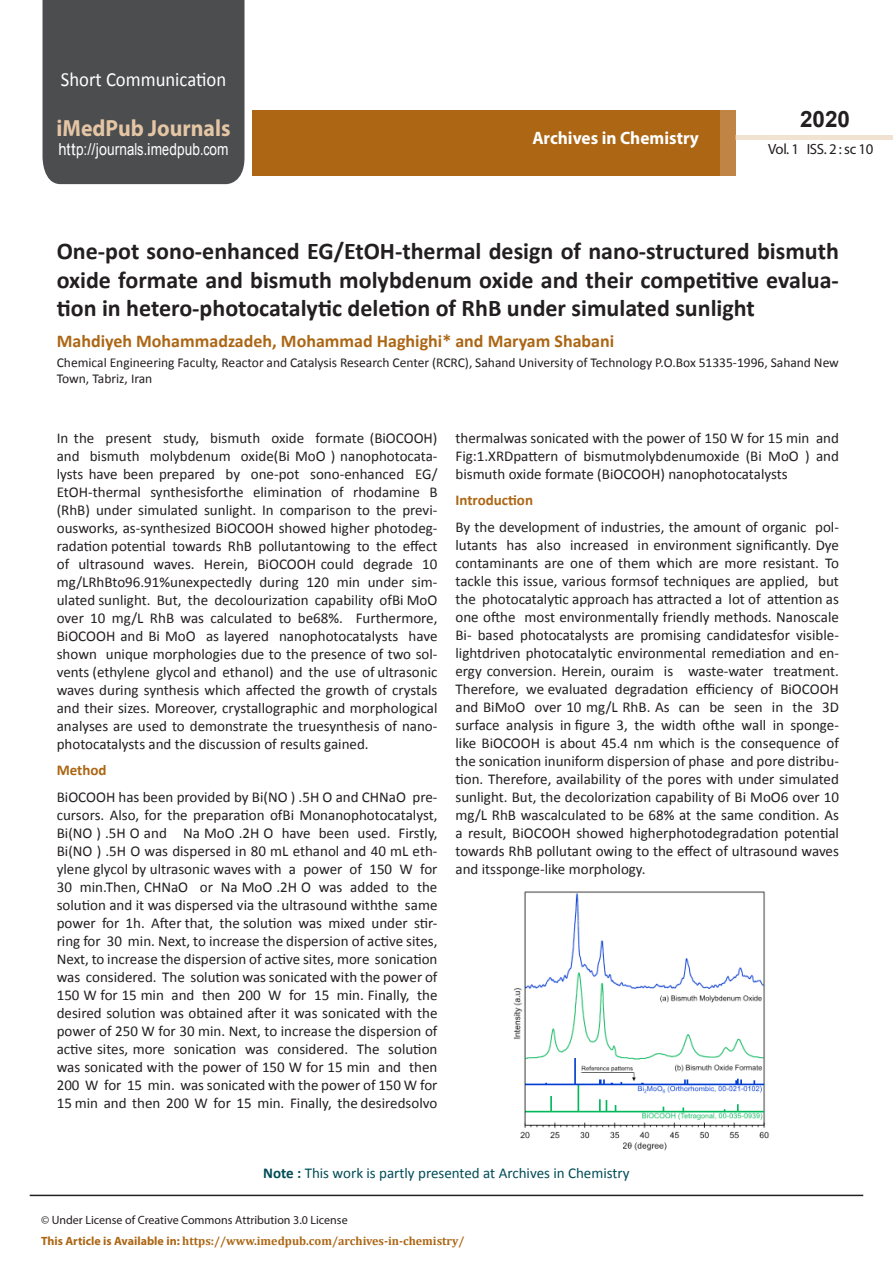
<style>
.page{position:relative;width:893px;height:1263px;background:#fff}
.page>*{position:absolute;margin:0;border:0;box-sizing:border-box;transform-origin:0 0}
.t1{font:700 24px/28.8px "Calibri";color:#231f20;text-align:justify}
.t2{font:700 23.4px "Myriad Pro";color:#e4c5a4;scale:.93 1}
.t3{font:700 22.5px "Arial";color:#231f20}
.t4{font:20.1px "Calibri";color:#fff;scale:.93 1}
.t5{font:700 18px "Calibri";color:#ac6614}
.t6{font:700 18px "Myriad Pro";color:#fff;scale:.96 1}
.t7{font:16.5px "Arial";letter-spacing:.005em;color:#fff;scale:.89 1}
.t8{font:15px/18px "Calibri";color:#231f20;text-align:justify}
.t9{font:15px "Calibri";color:#014c56}
.t10{font:700 15px "Calibri";color:#ac6614}
.t11{font:14.85px "Myriad Pro";letter-spacing:-.03em;color:#231f20}
.t12{font:13.5px/16.2px "Calibri";color:#231f20}
.t13{font:700 12px "Cambria";color:#ac6614}
.t14{font:12px "Myriad Pro";color:#231f20}
.s1{font-family:"Calibri"}
.s2{font-weight:700}
.s3{font-family:"Myriad Pro"}
</style>
<div class="page">
<div style="left:43px;top:0;width:201px;height:184px;background:#4c4d4f"></div>
<div style="left:252px;top:110px;width:469px;height:66px;background:#ac6614"></div>
<div style="left:720px;top:110px;width:16px;height:66px;background:#c08544"></div>
<div style="left:736px;top:135px;width:157px;height:5px;background:#f1e2d1"></div>
<hr style="left:30px;top:1195px;width:833px;height:1px;background:#231f20">
<img style="left:513px;top:891px;width:256px;height:260px">
<h3 class="t4" style="left:61px;top:66px;width:179px">Short Communication</h3>
<h2 class="t2" style="left:57px;top:113px;width:188px">iMedPub Journals</h2>
<p class="t7" style="left:58px;top:139px;width:193px">http://journals<span class="s1">.</span>imedpub<span class="s1">.</span>com</p>
<p class="t6" style="left:532px;top:126px;width:175px">Archives in Chemistry</p>
<h3 class="t3" style="left:800px;top:104px;width:52px">2020</h3>
<p class="t11" style="left:768px;top:140px;width:107px">Vol. 1 ISS. 2 : sc 10</p>
<p class="t1" style="left:57px;top:236px;width:784px">One-pot sono-enhanced EG/EtOH-thermal design of nano-structured bismuth oxide formate and bismuth molybdenum oxide and their competitive evalua&shy;tion in hetero-photocatalytic deletion of RhB under simulated sunlight</p>
<p class="t5" style="left:57px;top:329px;width:559px">Mahdiyeh Mohammadzadeh, Mohammad Haghighi* and Maryam Shabani</p>
<p class="t12" style="left:57px;top:354px;width:784px">Chemical Engineering Faculty, Reactor and Catalysis Research Center (RCRC), Sahand University of Technology P.O.Box 51335-1996, Sahand New<br>Town, Tabriz, Iran</p>
<p class="t8" style="left:57px;top:429px;width:382px">In the present study, bismuth oxide formate (BiOCOOH) and bismuth molybdenum oxide(Bi MoO ) nanophotocata&shy;lysts have been prepared by one-pot sono-enhanced EG/ EtOH-thermal synthesisforthe elimination of rhodamine B (RhB) under simulated sunlight. In comparison to the previ&shy;ousworks, as-synthesized BiOCOOH showed higher photodeg&shy;radation potential towards RhB pollutantowing to the effect of ultrasound waves. Herein, BiOCOOH could degrade 10 mg/LRhBto96.91%unexpectedly during 120 min under sim&shy;ulated sunlight. But, the decolourization capability ofBi MoO over 10 mg/L RhB was calculated to be68%. Furthermore, BiOCOOH and Bi MoO as layered nanophotocatalysts have shown unique morphologies due to the presence of two sol&shy;vents (ethylene glycol and ethanol) and the use of ultrasonic waves during synthesis which affected the growth of crystals and their sizes. Moreover, crystallographic and morphological analyses are used to demonstrate the truesynthesis of nano&shy;photocatalysts and the discussion of results gained.</p>
<p class="t10" style="left:57px;top:761px;width:51px">Method</p>
<p class="t8" style="left:57px;top:788px;width:382px">BiOCOOH has been provided by Bi(NO ) .5H O and CHNaO pre&shy;cursors. Also, for the preparation ofBi Monanophotocatalyst, Bi(NO ) .5H O and Na MoO .2H O have been used. Firstly, Bi(NO ) .5H O was dispersed in 80 mL ethanol and 40 mL eth&shy;ylene glycol by ultrasonic waves with a power of 150 W for 30 min.Then, CHNaO or Na MoO .2H O was added to the solution and it was dispersed via the ultrasound withthe same power for 1h. After that, the solution was mixed under stir&shy;ring for 30 min. Next, to increase the dispersion of active sites, Next, to increase the dispersion of active sites, more sonication was considered. The solution was sonicated with the power of 150 W for 15 min and then 200 W for 15 min. Finally, the desired solution was obtained after it was sonicated with the power of 250 W for 30 min. Next, to increase the dispersion of active sites, more sonication was considered. The solution was sonicated with the power of 150 W for 15 min and then 200 W for 15 min. was sonicated with the power of 150 W for 15 min and then 200 W for 15 min. Finally, the desiredsolvo</p>
<p class="t8" style="left:455px;top:429px;width:385px">thermalwas sonicated with the power of 150 W for 15 min and Fig:1.XRDpattern of bismutmolybdenumoxide (Bi MoO ) and bismuth oxide formate (BiOCOOH) nanophotocatalysts</p>
<p class="t10" style="left:455px;top:491px;width:79px">Introduction</p>
<p class="t8" style="left:455px;top:518px;width:385px">By the development of industries, the amount of organic pol&shy;lutants has also increased in environment significantly. Dye contaminants are one of them which are more resistant. To tackle this issue, various formsof techniques are applied, but the photocatalytic approach has attracted a lot of attention as one ofthe most environmentally friendly methods. Nanoscale Bi- based photocatalysts are promising candidatesfor visible&shy;lightdriven photocatalytic environmental remediation and en&shy;ergy conversion. Herein, ouraim is waste-water treatment.<br>Therefore, we evaluated degradation efficiency of BiOCOOH and BiMoO over 10 mg/L RhB. As can be seen in the 3D surface analysis in figure 3, the width ofthe wall in sponge&shy;like BiOCOOH is about 45.4 nm which is the consequence of the sonication inuniform dispersion of phase and pore distribu&shy;tion. Therefore, availability of the pores with under simulated sunlight. But, the decolorization capability of Bi MoO6 over 10 mg/L RhB wascalculated to be 68% at the same condition. As a result, BiOCOOH showed higherphotodegradation potential towards RhB pollutant owing to the effect of ultrasound waves and itssponge-like morphology.</p>
<p class="t9" style="left:263px;top:1164px;width:368px"><span class="s2">Note :</span> This work is partly presented at Archives in Chemistry</p>
<p class="t14" style="left:41px;top:1213px;width:308px">© Under License of Creative Commons Attribution 3.0 License</p>
<p class="t13" style="left:41px;top:1232px;width:425px"><span class="s3">This Article is Available in:</span> https://www.imedpub.com/archives-in-chemistry/</p>
</div>
